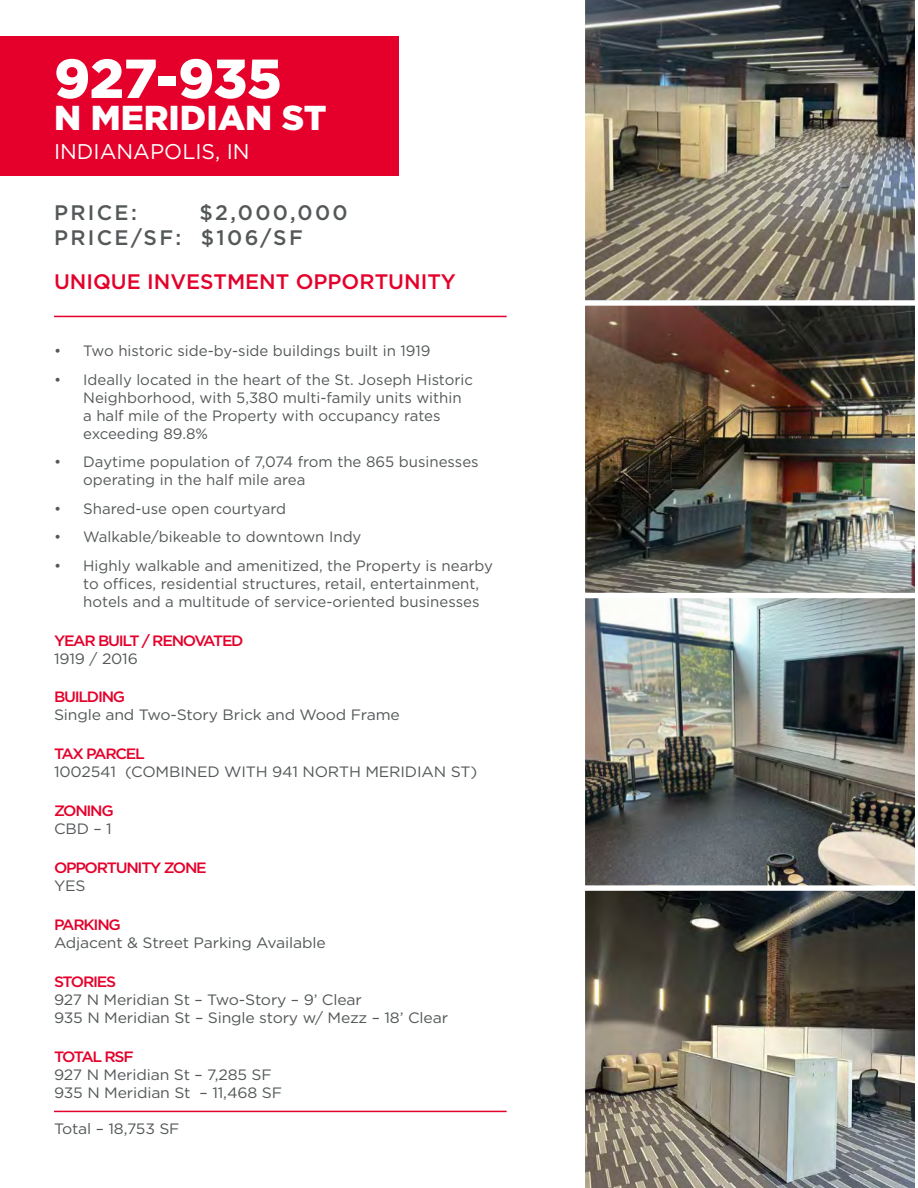
<style>
.page{position:relative;width:918px;height:1188px;background:#fff}
.page>*{position:absolute;margin:0;border:0;box-sizing:border-box;transform-origin:0 0}
.t1{font:900 54.9px "Gotham";letter-spacing:-.01em;color:#fff}
.t2{font:900 34.5px "Gotham";color:#fff}
.t3{font:21.3px "Gotham";color:#fff}
.t4{font:500 21px "Gotham";letter-spacing:.11em;color:#545859}
.t5{font:500 21px "Gotham";color:#e4002b}
.t6{font:15px/18px "Gotham";color:#545859}
.t7{font:15px "Gotham";color:#545859;scale:1.05 1}
.t8{font:500 15px "Gotham";letter-spacing:-.08em;color:#e4002b;scale:1.05 1}
.t9{font:500 15px "Gotham";letter-spacing:-.1em;color:#e4002b;scale:1.05 1}
</style>
<div class="page">
<img style="left:585px;top:0;width:330px;height:301px">
<hr style="left:54px;top:316px;width:453px;height:1px;background:#e4002b">
<hr style="left:54px;top:1111px;width:453px;height:1px;background:#e4002b">
<div style="left:0;top:37px;width:398px;height:139px;background:#e4002b"></div>
<img style="left:585px;top:305px;width:330px;height:288px">
<img style="left:585px;top:598px;width:330px;height:288px">
<img style="left:585px;top:890px;width:330px;height:298px">
<p class="t1" style="left:54px;top:41px;width:229px">927-935</p>
<p class="t2" style="left:54px;top:94px;width:274px">N MERIDIAN ST</p>
<p class="t3" style="left:54px;top:138px;width:197px">INDIANAPOLIS, IN</p>
<p class="t4" style="left:54px;top:199px;width:84px">PRICE:</p>
<p class="t4" style="left:199px;top:199px;width:150px">$2,000,000</p>
<p class="t4" style="left:54px;top:224px;width:250px">PRICE/SF: $106/SF</p>
<p class="t5" style="left:54px;top:268px;width:403px">UNIQUE INVESTMENT OPPORTUNITY</p>
<p class="t6" style="left:54px;top:342px;width:378px">• Two historic side-by-side buildings built in 1919</p>
<p class="t6" style="left:83px;top:370px;width:391px;text-indent:-29px">• Ideally located in the heart of the St. Joseph Historic Neighborhood, with 5,380 multi-family units within a half mile of the Property with occupancy rates exceeding 89.8%</p>
<p class="t6" style="left:83px;top:453px;width:397px;text-indent:-29px">• Daytime population of 7,074 from the 865 businesses operating in the half mile area</p>
<p class="t6" style="left:54px;top:499px;width:234px">• Shared-use open courtyard</p>
<p class="t6" style="left:54px;top:528px;width:309px">• Walkable/bikeable to downtown Indy</p>
<p class="t6" style="left:83px;top:556px;width:411px;text-indent:-29px">• Highly walkable and amenitized, the Property is nearby to offices, residential structures, retail, entertainment, hotels and a multitude of service-oriented businesses</p>
<p class="t8" style="left:54px;top:630px;width:182px">YEAR BUILT / RENOVATED</p>
<p class="t7" style="left:54px;top:649px;width:81px">1919 / 2016</p>
<p class="t8" style="left:54px;top:687px;width:69px">BUILDING</p>
<p class="t7" style="left:54px;top:706px;width:331px">Single and Two-Story Brick and Wood Frame</p>
<p class="t8" style="left:54px;top:744px;width:88px">TAX PARCEL</p>
<p class="t7" style="left:54px;top:762px;width:405px">1002541 (COMBINED WITH 941 NORTH MERIDIAN ST)</p>
<p class="t8" style="left:54px;top:801px;width:58px">ZONING</p>
<p class="t7" style="left:54px;top:819px;width:57px">CBD – 1</p>
<p class="t8" style="left:54px;top:858px;width:147px">OPPORTUNITY ZONE</p>
<p class="t7" style="left:54px;top:876px;width:32px">YES</p>
<p class="t8" style="left:54px;top:915px;width:65px">PARKING</p>
<p class="t7" style="left:54px;top:933px;width:260px">Adjacent &amp; Street Parking Available</p>
<p class="t8" style="left:54px;top:972px;width:61px">STORIES</p>
<p class="t7" style="left:54px;top:990px;width:295px">927 N Meridian St – Two-Story – 9’ Clear</p>
<p class="t7" style="left:54px;top:1008px;width:377px">935 N Meridian St – Single story w/ Mezz – 18’ Clear</p>
<p class="t9" style="left:54px;top:1047px;width:77px">TOTAL RSF</p>
<p class="t7" style="left:54px;top:1065px;width:209px">927 N Meridian St – 7,285 SF</p>
<p class="t7" style="left:54px;top:1083px;width:219px">935 N Meridian St – 11,468 SF</p>
<p class="t7" style="left:54px;top:1119px;width:121px">Total – 18,753 SF</p>
</div>
